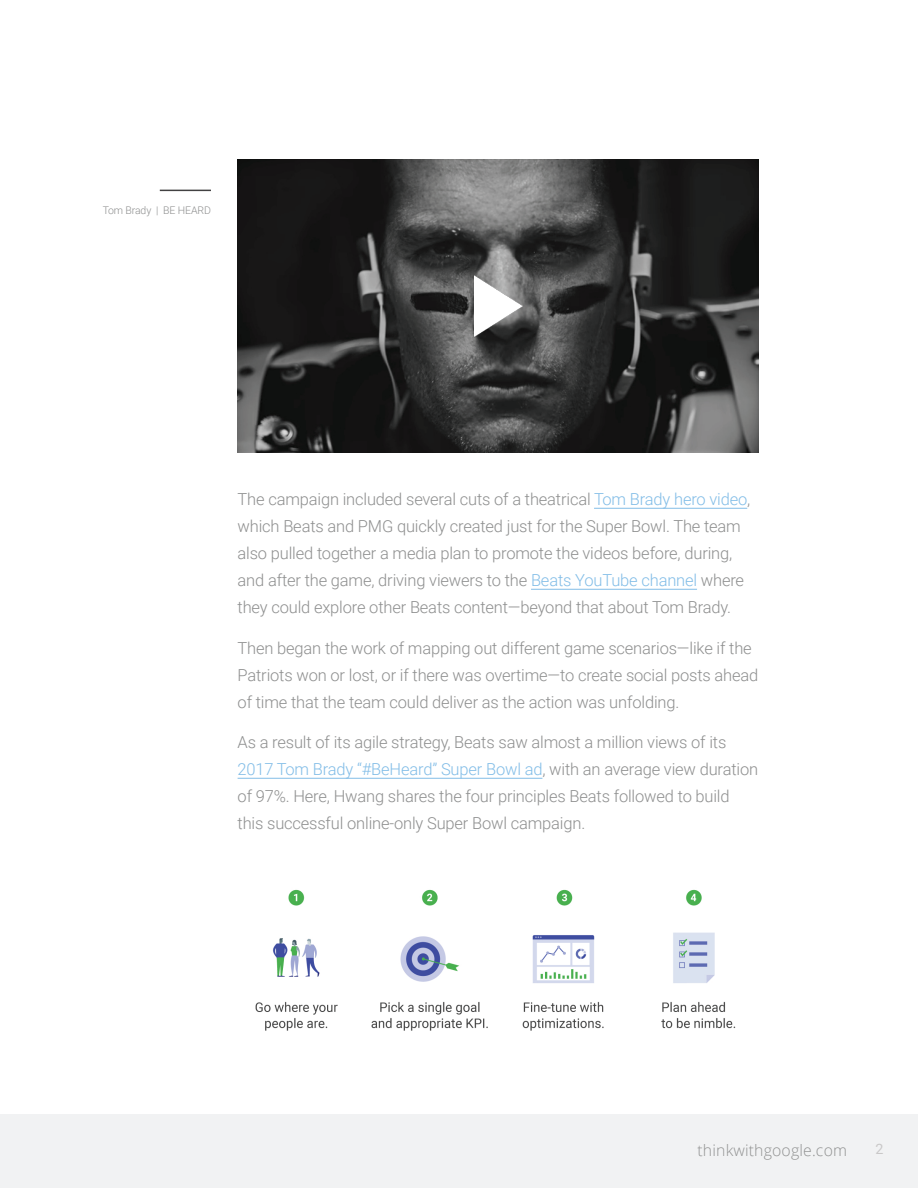
<style>
.page{position:relative;width:918px;height:1188px;background:#fff}
.page>*{position:absolute;margin:0;border:0;box-sizing:border-box;transform-origin:0 0}
.t1{font:300 16.5px/27px "Roboto";letter-spacing:-.01em;color:#8e8f8f}
.t2{font:300 15.75px "Open Sans";letter-spacing:.01em;color:#666766}
.t3{font:14.25px "Roboto";color:#c9c8c8}
.t4{font:300 10.5px "Roboto";letter-spacing:-.01em;color:#8e8f8f}
.s1{color:#82bde7}
</style>
<div class="page">
<div style="left:0;top:1114px;width:918px;height:74px;background:#f1f2f3"></div>
<hr style="left:594px;top:508px;width:153px;height:1px;background:#82bde7">
<hr style="left:531px;top:589px;width:166px;height:1px;background:#82bde7">
<hr style="left:238px;top:778px;width:304px;height:1px;background:#82bde7">
<img style="left:238px;top:160px;width:521px;height:292px">
<img style="left:474px;top:276px;width:48px;height:60px">
<hr style="left:160px;top:190px;width:51px;height:1px;background:#424142">
<img style="left:255px;top:889px;width:481px;height:142px">
<p class="t4" style="left:103px;top:202px;width:110px">Tom Brady | BE HEARD</p>
<p class="t1" style="left:238px;top:485px;width:514px">The campaign included several cuts of a theatrical <span class="s1">Tom Brady hero video</span>, which Beats and PMG quickly created just for the Super Bowl. The team also pulled together a media plan to promote the videos before, during, and after the game, driving viewers to the <span class="s1">Beats YouTube channel</span> where they could explore other Beats content—beyond that about Tom Brady.</p>
<p class="t1" style="left:238px;top:634px;width:522px">Then began the work of mapping out different game scenarios—like if the<br>Patriots won or lost, or if there was overtime—to create social posts ahead of time that the team could deliver as the action was unfolding.</p>
<p class="t1" style="left:238px;top:728px;width:522px">As a result of its agile strategy, Beats saw almost a million views of its <span class="s1">2017 Tom Brady “#BeHeard” Super Bowl ad</span>, with an average view duration of 97%. Here, Hwang shares the four principles Beats followed to build this successful online-only Super Bowl campaign.</p>
<p class="t2" style="left:698px;top:1140px;width:151px">thinkwithgoogle.com</p>
<p class="t3" style="left:876px;top:1139px;width:10px">2</p>
</div>
